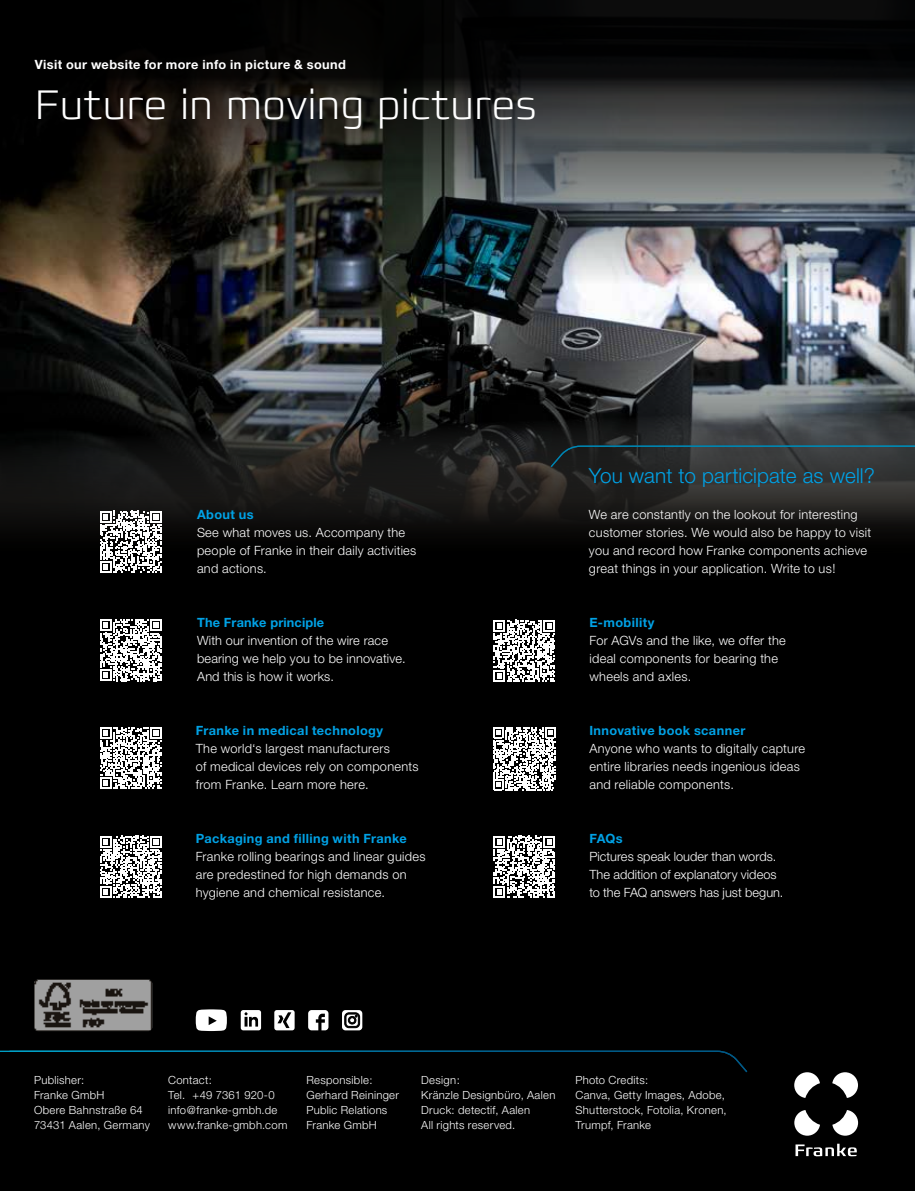
<style>
.page{position:relative;width:915px;height:1191px;background:#fff}
.page>*{position:absolute;margin:0;border:0;box-sizing:border-box;transform-origin:0 0}
.t1{font:200 42px "Francker Std";letter-spacing:.01em;color:#fff}
.t2{font:300 20.7px "Helvetica Neue";letter-spacing:.005em;color:#00a2e6}
.t3{font:300 12.75px/18px "Helvetica Neue";letter-spacing:.02em;color:#fff}
.t4{font:700 12.75px "Helvetica Neue";letter-spacing:.03em;color:#00a2e6}
.t5{font:700 12.75px "Helvetica Neue";letter-spacing:.03em;color:#fff}
.t6{font:700 12.75px "Helvetica Neue";letter-spacing:.01em;color:#00a2e6}
.t7{font:300 11.25px/15px "Helvetica Neue";letter-spacing:.025em;color:#fff}
</style>
<div class="page">
<div style="left:0;top:0;width:914px;height:1191px;background:#000"></div>
<svg style="left:795px;top:1143px;width:61px;height:13px"></svg>
<svg style="left:832px;top:1072px;width:25px;height:26px"></svg>
<svg style="left:794px;top:1072px;width:25px;height:26px"></svg>
<svg style="left:832px;top:1110px;width:25px;height:25px"></svg>
<svg style="left:794px;top:1110px;width:25px;height:25px"></svg>
<svg style="left:0;top:1050px;width:747px;height:22px"></svg>
<img style="left:34px;top:979px;width:118px;height:52px">
<svg style="left:241px;top:1010px;width:20px;height:20px"></svg>
<svg style="left:274px;top:1010px;width:20px;height:20px"></svg>
<svg style="left:308px;top:1010px;width:20px;height:20px"></svg>
<svg style="left:342px;top:1010px;width:20px;height:20px"></svg>
<svg style="left:344px;top:1012px;width:16px;height:16px"></svg>
<svg style="left:196px;top:1009px;width:31px;height:22px"></svg>
<img style="left:0;top:285px;width:914px;height:40px">
<svg style="left:493px;top:620px;width:62px;height:61px"></svg>
<svg style="left:493px;top:836px;width:62px;height:61px"></svg>
<svg style="left:493px;top:727px;width:62px;height:63px"></svg>
<img style="left:0;top:0;width:914px;height:285px">
<img style="left:18px;top:325px;width:896px;height:86px">
<svg style="left:0;top:411px;width:914px;height:162px"></svg>
<svg style="left:100px;top:511px;width:62px;height:61px"></svg>
<svg style="left:100px;top:619px;width:62px;height:62px"></svg>
<svg style="left:100px;top:727px;width:62px;height:61px"></svg>
<svg style="left:100px;top:835px;width:62px;height:62px"></svg>
<svg style="left:550px;top:445px;width:364px;height:22px;background:#2c383c"></svg>
<p class="t5" style="left:35px;top:57px;width:313px">Visit our website for more info in picture &amp; sound</p>
<h1 class="t1" style="left:35px;top:80px;width:503px">Future in moving pictures</h1>
<p class="t4" style="left:197px;top:507px;width:58px">About us</p>
<p class="t3" style="left:197px;top:523px;width:221px">See what moves us. Accompany the people of Franke in their daily activities and actions.</p>
<p class="t6" style="left:197px;top:615px;width:128px">The Franke principle</p>
<p class="t3" style="left:197px;top:631px;width:210px">With our invention of the wire race bearing we help you to be innovative.<br>And this is how it works.</p>
<p class="t4" style="left:196px;top:723px;width:189px">Franke in medical technology</p>
<p class="t3" style="left:196px;top:739px;width:224px">The world‘s largest manufacturers<br>of medical devices rely on components from Franke. Learn more here.</p>
<p class="t4" style="left:196px;top:831px;width:212px">Packaging and filling with Franke</p>
<p class="t3" style="left:196px;top:847px;width:231px">Franke rolling bearings and linear guides are predestined for high demands on hygiene and chemical resistance.</p>
<h2 class="t2" style="left:588px;top:463px;width:287px">You want to participate as well?</h2>
<p class="t3" style="left:588px;top:505px;width:284px">We are constantly on the lookout for interesting customer stories. We would also be happy to visit you and record how Franke components achieve great things in your application. Write to us!</p>
<p class="t4" style="left:589px;top:615px;width:67px">E-mobility</p>
<p class="t3" style="left:589px;top:631px;width:198px">For AGVs and the like, we offer the ideal components for bearing the wheels and axles.</p>
<p class="t4" style="left:589px;top:723px;width:157px">Innovative book scanner</p>
<p class="t3" style="left:589px;top:739px;width:217px">Anyone who wants to digitally capture entire libraries needs ingenious ideas and reliable components.</p>
<p class="t4" style="left:589px;top:831px;width:35px">FAQs</p>
<p class="t3" style="left:589px;top:847px;width:195px">Pictures speak louder than words.<br>The addition of explanatory videos to the FAQ answers has just begun.</p>
<p class="t7" style="left:34px;top:1072px;width:117px">Publisher:<br>Franke GmbH<br>Obere Bahnstraße 64<br>73431 Aalen, Germany</p>
<p class="t7" style="left:168px;top:1072px;width:121px">Contact:<br>Tel. +49 7361 920-0 info@franke-gmbh.de www.franke-gmbh.com</p>
<p class="t7" style="left:306px;top:1072px;width:94px">Responsible:<br>Gerhard Reininger<br>Public Relations<br>Franke GmbH</p>
<p class="t7" style="left:421px;top:1072px;width:136px">Design:<br>Kränzle Designbüro, Aalen<br>Druck: detectif, Aalen<br>All rights reserved.</p>
<p class="t7" style="left:575px;top:1072px;width:153px">Photo Credits:<br>Canva, Getty Images, Adobe,<br>Shutterstock, Fotolia, Kronen,<br>Trumpf, Franke</p>
</div>
